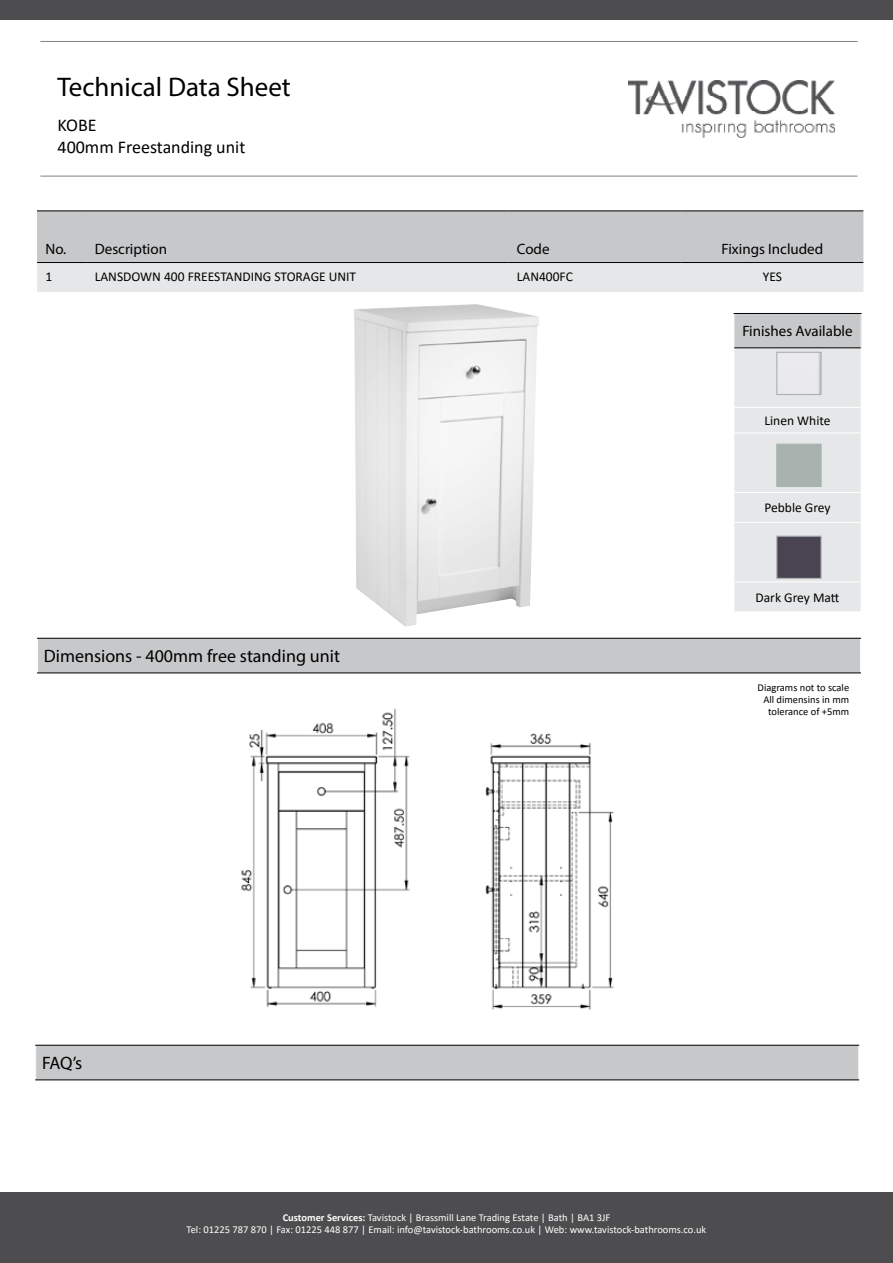
<style>
.page{position:relative;width:893px;height:1263px;background:#fff}
.page>*{position:absolute;margin:0;border:0;box-sizing:border-box;transform-origin:0 0}
.t1{font:27px "Myriad Pro";color:#000}
.t2{font:18px "Myriad Pro";color:#000}
.t3{font:18px/21.6px "Calibri";color:#000}
.t4{font:15px "Myriad Pro";color:#000}
.t5{font:13.5px "Calibri";color:#000}
.t6{font:10.5px/12.6px "Calibri";color:#fff;text-align:center}
.t7{font:10.5px/12px "Calibri";color:#000;text-align:right}
.s1{font-weight:700}
</style>
<div class="page">
<div style="left:0;top:1193px;width:893px;height:70px;background:#4d4d4f"></div>
<img style="left:628px;top:81px;width:207px;height:57px">
<hr style="left:40px;top:41px;width:817px;height:1px;background:#808285">
<hr style="left:40px;top:176px;width:817px;height:1px;background:#808285">
<div style="left:0;top:0;width:893px;height:20px;background:#4d4d4f"></div>
<svg style="left:37px;top:211px;width:826px;height:81px;background:#d1d2d3"></svg>
<hr style="left:37px;top:210px;width:49px;height:1px;background:#000">
<hr style="left:86px;top:210px;width:422px;height:1px;background:#000">
<hr style="left:508px;top:210px;width:173px;height:1px;background:#000">
<hr style="left:681px;top:210px;width:182px;height:1px;background:#000">
<hr style="left:37px;top:262px;width:49px;height:1px;background:#000">
<hr style="left:86px;top:262px;width:422px;height:1px;background:#000">
<hr style="left:508px;top:262px;width:173px;height:1px;background:#000">
<hr style="left:681px;top:262px;width:182px;height:1px;background:#000">
<div style="left:37px;top:638px;width:824px;height:35px;background:#c7c8ca"></div>
<hr style="left:37px;top:639px;width:1px;height:33px;background:#fff">
<hr style="left:860px;top:639px;width:1px;height:33px;background:#fff">
<hr style="left:37px;top:672px;width:824px;height:1px;background:#000">
<hr style="left:37px;top:638px;width:824px;height:1px;background:#000">
<div style="left:36px;top:1045px;width:823px;height:35px;background:#c7c8ca"></div>
<hr style="left:858px;top:1045px;width:1px;height:34px;background:#fff">
<hr style="left:35px;top:1079px;width:824px;height:1px;background:#000">
<hr style="left:35px;top:1045px;width:824px;height:1px;background:#000">
<img style="left:354px;top:304px;width:185px;height:322px">
<img style="left:241px;top:708px;width:373px;height:302px">
<div style="left:734px;top:313px;width:127px;height:35px;background:#c7c8ca"></div>
<hr style="left:734px;top:314px;width:1px;height:34px;background:#fff">
<hr style="left:734px;top:347px;width:127px;height:1px;background:#000">
<hr style="left:734px;top:313px;width:127px;height:1px;background:#000">
<svg style="left:734px;top:348px;width:127px;height:264px;background:#d9dadc"></svg>
<h1 class="t1" style="left:57px;top:70px;width:235px">Technical Data Sheet</h1>
<h2 class="t3" style="left:58px;top:114px;width:189px">KOBE<br>400mm Freestanding unit</h2>
<h3 class="t4" style="left:46px;top:240px;width:123px">No. Description</h3>
<h3 class="t4" style="left:517px;top:240px;width:34px">Code</h3>
<h3 class="t4" style="left:721px;top:240px;width:103px">Fixings Included</h3>
<p class="t5" style="left:46px;top:267px;width:8px">1</p>
<p class="t5" style="left:95px;top:267px;width:263px">LANSDOWN 400 FREESTANDING STORAGE UNIT</p>
<p class="t5" style="left:517px;top:267px;width:58px">LAN400FC</p>
<p class="t5" style="left:763px;top:267px;width:21px">YES</p>
<h3 class="t4" style="left:742px;top:322px;width:112px">Finishes Available</h3>
<p class="t5" style="left:764px;top:411px;width:68px">Linen White</p>
<p class="t5" style="left:764px;top:499px;width:68px">Pebble Grey</p>
<h2 class="t2" style="left:44px;top:645px;width:298px">Dimensions - 400mm free standing unit</h2>
<p class="t5" style="left:755px;top:588px;width:85px">Dark Grey Matt</p>
<p class="t7" style="left:758px;top:681px;width:93px">Diagrams not to scale<br>All dimensins in mm tolerance of +5mm</p>
<h2 class="t2" style="left:42px;top:1052px;width:42px">FAQ’s</h2>
<p class="t6" style="left:187px;top:1210px;width:521px"><span class="s1">Customer Services:</span> Tavistock | Brassmill Lane Trading Estate | Bath | BA1 3JF<br>Tel: 01225 787 870 | Fax: 01225 448 877 | Email: info@tavistock-bathrooms.co.uk | Web: www.tavistock-bathrooms.co.uk</p>
</div>
